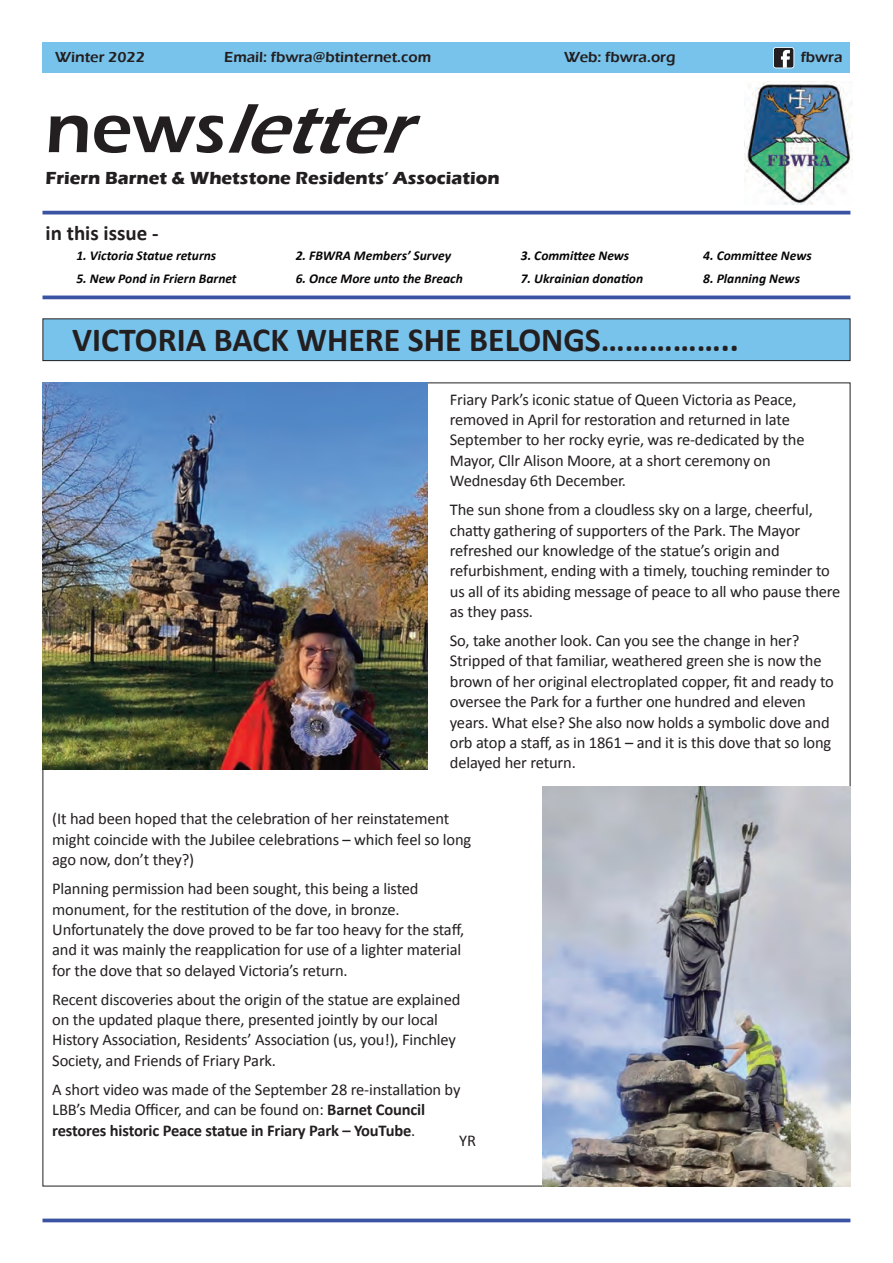
<style>
.page{position:relative;width:893px;height:1263px;background:#fff}
.page>*{position:absolute;margin:0;border:0;box-sizing:border-box;transform-origin:0 0}
.t1{font:italic 600 72.75px "Eras ITC";color:#231f20}
.t2{font:700 33.75px "Calibri";color:#231f20}
.t3{font:700 21px "Calibri";color:#231f20}
.t4{font:700 18px "Eras ITC";color:#231f20}
.t5{font:16.5px/20.4px "Calibri";letter-spacing:-.01em;color:#231f20}
.t6{font:600 15px "Eras ITC";color:#231f20}
.t7{font:italic 700 13.5px "Calibri";color:#080505}
.s1{color:#fff}
.s2{font-weight:700}
</style>
<div class="page">
<div style="left:43px;top:43px;width:807px;height:30px;background:#78c3ec"></div>
<hr style="left:43px;top:211px;width:807px;height:3px;background:#3a53a3">
<svg style="left:43px;top:295px;width:807px;height:4px;fill:#3a53a3"></svg>
<img style="left:745px;top:81px;width:108px;height:124px">
<div style="left:774px;top:48px;width:20px;height:20px;background:#231f20;border-radius:2px"></div>
<svg style="left:781px;top:50px;width:9px;height:15px"></svg>
<div style="left:773px;top:47px;width:21px;height:21px;border:2px solid #fff;border-radius:3px"></div>
<div style="left:43px;top:319px;width:807px;height:41px;background:#78c3ec"></div>
<div style="left:43px;top:318px;width:807px;height:43px;border:1px solid #231f20"></div>
<img style="left:43px;top:382px;width:384px;height:387px">
<img style="left:542px;top:786px;width:308px;height:400px">
<svg style="left:43px;top:1218px;width:807px;height:4px;fill:#3a53a3"></svg>
<p class="t6" style="left:55px;top:49px;width:91px">Winter 2022</p>
<p class="t6" style="left:224px;top:49px;width:209px">Email: fbwra@btinternet.com</p>
<p class="t6" style="left:564px;top:49px;width:113px">Web: fbwra.org</p>
<p class="t6" style="left:801px;top:49px;width:43px">fbwra</p>
<p class="t1" style="left:42px;top:87px;width:398px"><span class="s1">news</span>letter</p>
<p class="t4" style="left:46px;top:168px;width:456px">Friern Barnet &amp; Whetstone Residents’ Association</p>
<p class="t3" style="left:46px;top:224px;width:114px">in this issue ‐</p>
<p class="t7" style="left:76px;top:250px;width:141px">1. Victoria Statue returns</p>
<p class="t7" style="left:296px;top:250px;width:157px">2. FBWRA Members’ Survey</p>
<p class="t7" style="left:521px;top:250px;width:110px">3. Committee News</p>
<p class="t7" style="left:703px;top:250px;width:110px">4. Committee News</p>
<p class="t7" style="left:76px;top:273px;width:162px">5. New Pond in Friern Barnet</p>
<p class="t7" style="left:296px;top:273px;width:169px">6. Once More unto the Breach</p>
<p class="t7" style="left:521px;top:273px;width:124px">7. Ukrainian donation</p>
<p class="t7" style="left:703px;top:273px;width:98px">8. Planning News</p>
<p class="t2" style="left:72px;top:325px;width:668px">VICTORIA BACK WHERE SHE BELONGS……………..</p>
<p class="t5" style="left:450px;top:390px;width:356px">Friary Park’s iconic statue of Queen Victoria as Peace, removed in April for restoration and returned in late September to her rocky eyrie, was re‐dedicated by the Mayor, Cllr Alison Moore, at a short ceremony on Wednesday 6th December.</p>
<p class="t5" style="left:450px;top:501px;width:392px">The sun shone from a cloudless sky on a large, cheerful, chatty gathering of supporters of the Park. The Mayor refreshed our knowledge of the statue’s origin and refurbishment, ending with a timely, touching reminder to us all of its abiding message of peace to all who pause there as they pass.</p>
<p class="t5" style="left:450px;top:632px;width:386px">So, take another look. Can you see the change in her?<br>Stripped of that familiar, weathered green she is now the brown of her original electroplated copper, fit and ready to oversee the Park for a further one hundred and eleven years. What else? She also now holds a symbolic dove and orb atop a staff, as in 1861 – and it is this dove that so long delayed her return.</p>
<p class="t5" style="left:52px;top:810px;width:421px">(It had been hoped that the celebration of her reinstatement might coincide with the Jubilee celebrations – which feel so long ago now, don’t they?)</p>
<p class="t5" style="left:52px;top:880px;width:414px">Planning permission had been sought, this being a listed monument, for the restitution of the dove, in bronze.<br>Unfortunately the dove proved to be far too heavy for the staff, and it was mainly the reapplication for use of a lighter material for the dove that so delayed Victoria’s return.</p>
<p class="t5" style="left:52px;top:990px;width:410px">Recent discoveries about the origin of the statue are explained on the updated plaque there, presented jointly by our local History Association, Residents’ Association (us, you!), Finchley Society, and Friends of Friary Park.</p>
<p class="t5" style="left:52px;top:1080px;width:410px">A short video was made of the September 28 re‐installation by<br>LBB’s Media Officer, and can be found on: <span class="s2">Barnet Council restores historic Peace statue in Friary Park – YouTube</span>.</p>
<p class="t5" style="left:459px;top:1132px;width:18px">YR</p>
</div>
